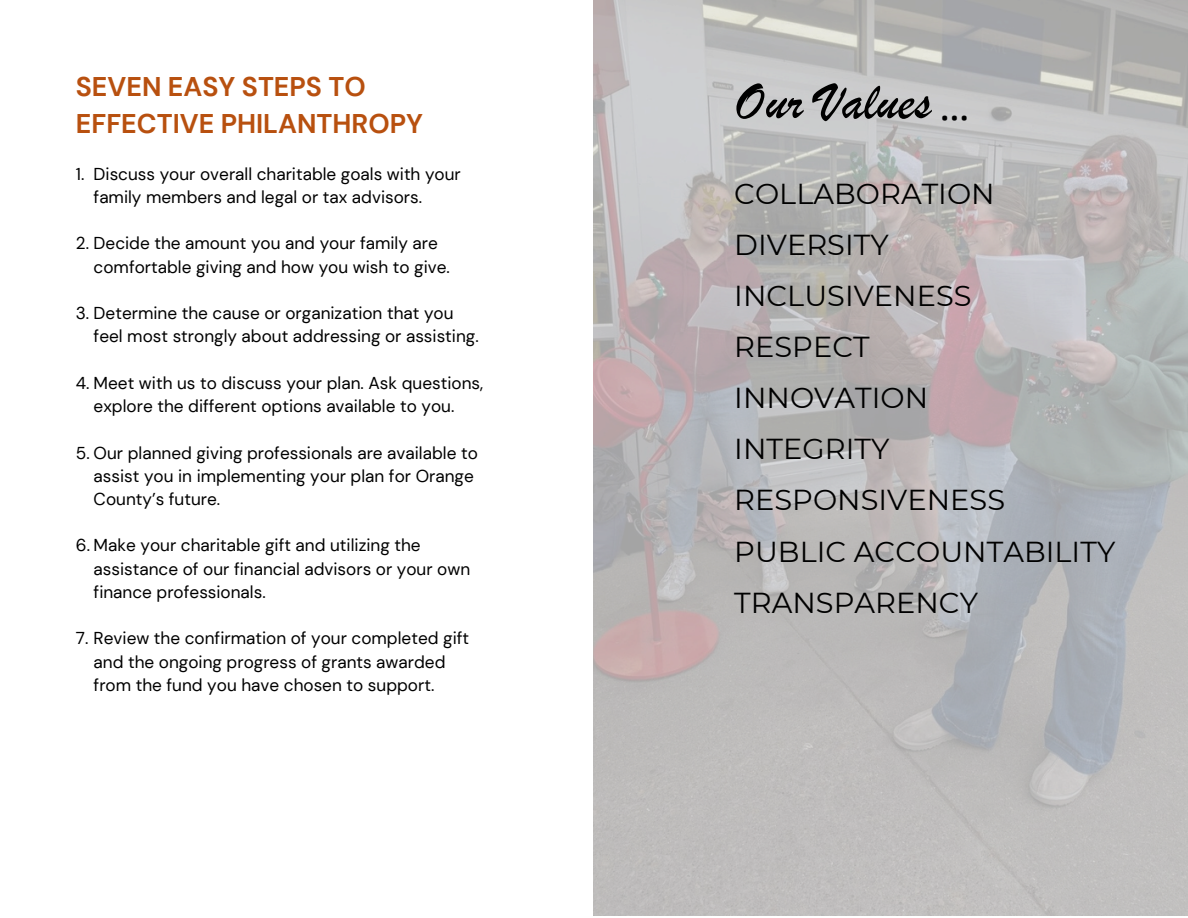
<style>
.page{position:relative;width:1188px;height:918px;background:#fff}
.page>*{position:absolute;margin:0;border:0;box-sizing:border-box;transform-origin:0 0}
.t1{font:55.05px "Brush Script";color:#000}
.t2{font:28.8px/51px "Montserrat";color:#000}
.t3{font:700 27px/37.2px "DM Sans";color:#b8500f}
.t4{font:17.25px/23.2px "DM Sans";color:#000}
.s1{font-family:"IBM Plex Sans Cond";font-size:40.5px}
</style>
<div class="page">
<img style="left:594px;top:0;width:594px;height:916px">
<h3 class="t3" style="left:76px;top:68px;width:349px">SEVEN EASY STEPS TO<br>EFFECTIVE PHILANTHROPY</h3>
<h1 class="t1" style="left:734px;top:69px;width:237px">Our Values <span class="s1">…</span></h1>
<p class="t4" style="left:94px;top:162px;width:369px">Discuss your overall charitable goals with your family members and legal or tax advisors.</p>
<h1 class="t4" style="left:94px;top:232px;width:358px;text-indent:-18px">2. Decide the amount you and your family are comfortable giving and how you wish to give.</h1>
<p class="t4" style="left:94px;top:302px;width:387px;text-indent:-18px">3. Determine the cause or organization that you feel most strongly about addressing or assisting.</p>
<p class="t4" style="left:94px;top:371px;width:391px;text-indent:-18px">4. Meet with us to discuss your plan. Ask questions, explore the different options available to you.</p>
<p class="t4" style="left:94px;top:441px;width:386px;text-indent:-18px">5. Our planned giving professionals are available to assist you in implementing your plan for Orange<br>County’s future.</p>
<p class="t4" style="left:94px;top:534px;width:378px;text-indent:-18px">6. Make your charitable gift and utilizing the assistance of our financial advisors or your own finance professionals.</p>
<p class="t4" style="left:94px;top:627px;width:377px;text-indent:-18px">7. Review the confirmation of your completed gift and the ongoing progress of grants awarded from the fund you have chosen to support.</p>
<p class="t4" style="left:76px;top:162px;width:10px">1.</p>
<h2 class="t2" style="left:734px;top:168px;width:383px">COLLABORATION<br>DIVERSITY<br>INCLUSIVENESS<br>RESPECT<br>INNOVATION<br>INTEGRITY<br>RESPONSIVENESS<br>PUBLIC ACCOUNTABILITY<br>TRANSPARENCY</h2>
</div>
